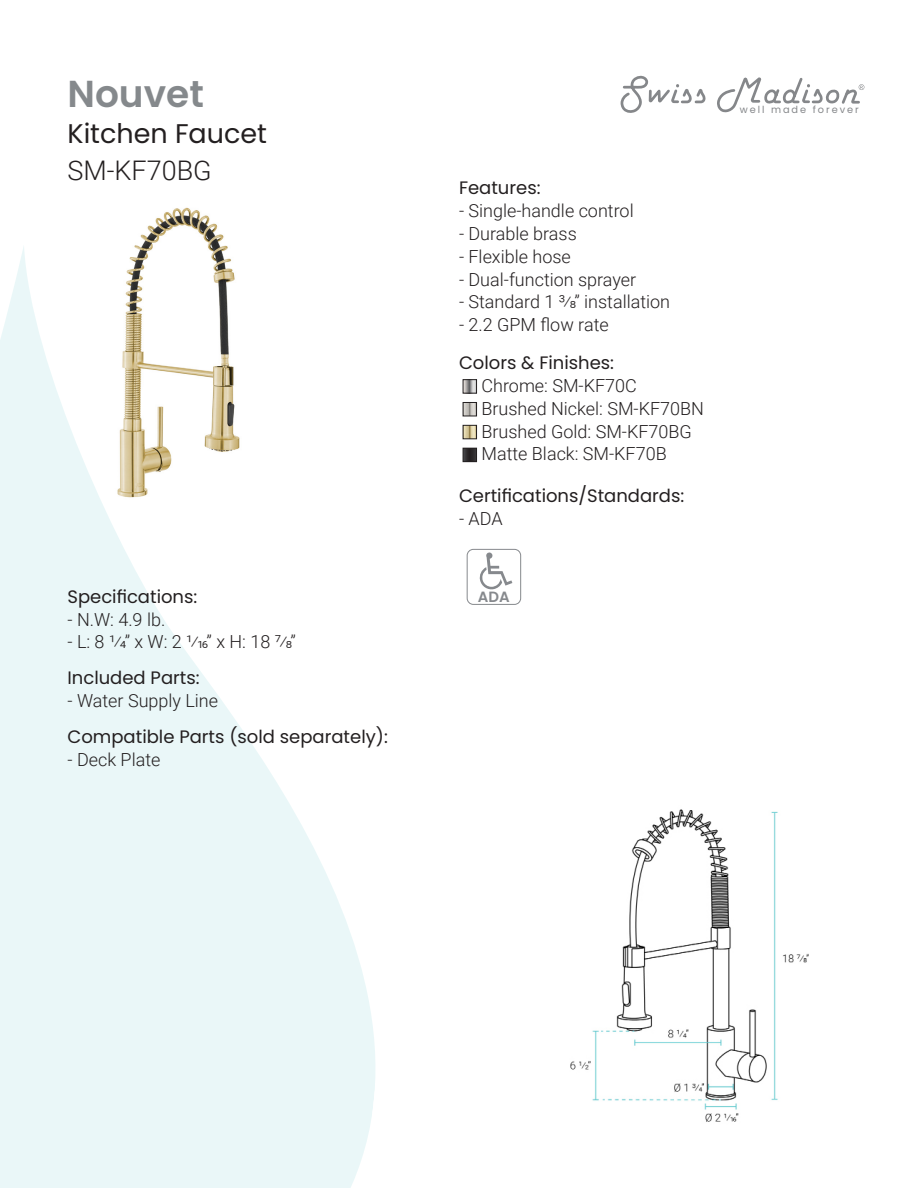
<style>
.page{position:relative;width:918px;height:1188px;background:#fff}
.page>*{position:absolute;margin:0;border:0;box-sizing:border-box;transform-origin:0 0}
.t1{font:600 37.5px "Poppins";color:#85898c}
.t2{font:27px "Poppins";color:#231f20}
.t3{font:300 27px "Roboto";color:#231f20}
.t4{font:300 18px "Roboto";color:#231f20}
.t5{font:18px "Poppins";color:#231f20}
.t6{font:600 14.85px "Poppins";color:#86898d}
.t7{font:9.75px "Poppins";letter-spacing:.2em;color:#85878a}
</style>
<div class="page">
<svg style="left:621px;top:76px;width:85px;height:37px"></svg>
<svg style="left:717px;top:77px;width:147px;height:36px"></svg>
<img style="left:140px;top:207px;width:84px;height:37px">
<svg style="left:0;top:244px;width:375px;height:944px;fill:#eaf7f8"></svg>
<img style="left:570px;top:809px;width:239px;height:313px">
<img style="left:465px;top:381px;width:10px;height:10px">
<div style="left:463px;top:379px;width:14px;height:14px;border:1px solid #231f20"></div>
<img style="left:465px;top:404px;width:10px;height:10px">
<div style="left:463px;top:402px;width:14px;height:14px;border:1px solid #231f20"></div>
<img style="left:465px;top:427px;width:10px;height:10px">
<div style="left:463px;top:425px;width:14px;height:14px;border:1px solid #231f20"></div>
<img style="left:465px;top:450px;width:10px;height:10px">
<div style="left:463px;top:448px;width:14px;height:14px;border:1px solid #231f20"></div>
<svg style="left:479px;top:552px;width:33px;height:38px"></svg>
<div style="left:467px;top:549px;width:54px;height:56px;border:1px solid #86898d;border-radius:6px"></div>
<p class="t1" style="left:68px;top:72px;width:138px">Nouvet</p>
<p class="t2" style="left:68px;top:118px;width:201px">Kitchen Faucet</p>
<p class="t3" style="left:68px;top:152px;width:146px">SM-KF70BG</p>
<p class="t5" style="left:68px;top:586px;width:131px">Specifications:</p>
<p class="t4" style="left:68px;top:607px;width:99px">- N.W: 4.9 lb.</p>
<p class="t4" style="left:68px;top:629px;width:230px">- L: 8 1/4” x W: 2 1/16” x H: 18 7/8”</p>
<p class="t5" style="left:68px;top:667px;width:134px">Included Parts:</p>
<p class="t4" style="left:68px;top:688px;width:152px">- Water Supply Line</p>
<p class="t5" style="left:68px;top:727px;width:322px">Compatible Parts (sold separately):</p>
<p class="t4" style="left:68px;top:747px;width:94px">- Deck Plate</p>
<p class="t5" style="left:459px;top:178px;width:83px">Features:</p>
<p class="t4" style="left:459px;top:198px;width:176px">- Single-handle control</p>
<p class="t4" style="left:459px;top:221px;width:119px">- Durable brass</p>
<p class="t4" style="left:459px;top:244px;width:113px">- Flexible hose</p>
<p class="t4" style="left:459px;top:267px;width:179px">- Dual-function sprayer</p>
<p class="t4" style="left:459px;top:289px;width:213px">- Standard 1 3/8” installation</p>
<p class="t4" style="left:459px;top:312px;width:151px">- 2.2 GPM flow rate</p>
<p class="t5" style="left:459px;top:353px;width:157px">Colors &amp; Finishes:</p>
<p class="t4" style="left:482px;top:373px;width:157px">Chrome: SM-KF70C</p>
<p class="t4" style="left:482px;top:396px;width:224px">Brushed Nickel: SM-KF70BN</p>
<p class="t4" style="left:482px;top:419px;width:212px">Brushed Gold: SM-KF70BG</p>
<p class="t4" style="left:482px;top:441px;width:187px">Matte Black: SM-KF70B</p>
<p class="t5" style="left:459px;top:486px;width:227px">Certifications/Standards:</p>
<p class="t4" style="left:459px;top:506px;width:45px">- ADA</p>
<p class="t6" style="left:478px;top:589px;width:33px">ADA</p>
<p class="t7" style="left:740px;top:104px;width:121px">well made forever</p>
</div>
